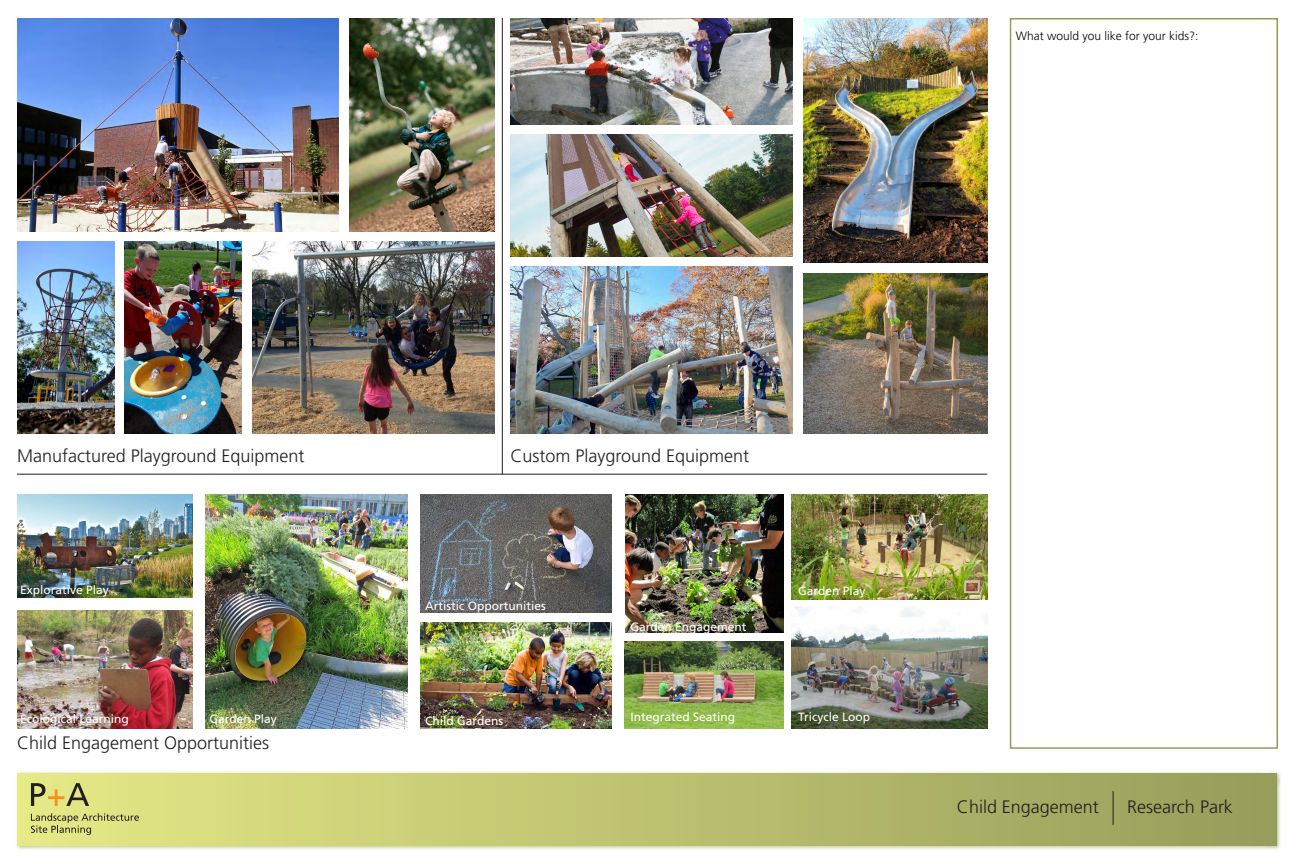
<style>
.page{position:relative;width:1296px;height:864px;background:#fff}
.page>*{position:absolute;margin:0;border:0;box-sizing:border-box;transform-origin:0 0}
.t1{font:300 18px "Frutiger";color:#231f20}
.t2{font:12px "Frutiger";color:#fff}
.t3{font:300 12px "Frutiger";color:#040503}
</style>
<div class="page">
<img style="left:16px;top:771px;width:1265px;height:15px">
<img style="left:16px;top:786px;width:16px;height:64px">
<img style="left:1265px;top:786px;width:16px;height:64px">
<img style="left:32px;top:845px;width:1233px;height:4px">
<img style="left:35px;top:845px;width:667px;height:1px">
<img style="left:701px;top:845px;width:558px;height:1px">
<div style="left:18px;top:774px;width:1259px;height:71px;background:linear-gradient(to right,#e5e987,#969c5b)"></div>
<hr style="left:1113px;top:791px;width:1px;height:34px;background:#231f20">
<svg style="left:31px;top:813px;width:108px;height:22px;background:#c4c674"></svg>
<svg style="left:31px;top:783px;width:58px;height:23px"></svg>
<img style="left:511px;top:266px;width:282px;height:167px">
<img style="left:252px;top:242px;width:242px;height:192px">
<img style="left:511px;top:18px;width:282px;height:107px">
<img style="left:350px;top:18px;width:144px;height:214px">
<img style="left:17px;top:18px;width:322px;height:214px">
<img style="left:804px;top:274px;width:183px;height:160px">
<img style="left:511px;top:134px;width:282px;height:122px">
<img style="left:17px;top:242px;width:97px;height:192px">
<img style="left:125px;top:242px;width:117px;height:192px">
<img style="left:804px;top:18px;width:183px;height:245px">
<hr style="left:502px;top:18px;width:1px;height:456px;background:#231f20">
<hr style="left:17px;top:474px;width:970px;height:1px;background:#231f20">
<img style="left:205px;top:495px;width:203px;height:233px">
<img style="left:626px;top:495px;width:157px;height:138px">
<img style="left:17px;top:611px;width:175px;height:117px">
<img style="left:421px;top:495px;width:191px;height:118px">
<img style="left:421px;top:623px;width:191px;height:105px">
<img style="left:17px;top:495px;width:175px;height:103px">
<img style="left:625px;top:641px;width:158px;height:87px">
<img style="left:791px;top:495px;width:196px;height:105px">
<img style="left:791px;top:606px;width:196px;height:122px">
<div style="left:1010px;top:18px;width:268px;height:731px;border:2px solid #99995b"></div>
<p class="t3" style="left:1016px;top:29px;width:184px">What would you like for your kids?:</p>
<p class="t1" style="left:17px;top:446px;width:289px">Manufactured Playground Equipment</p>
<p class="t1" style="left:511px;top:446px;width:240px">Custom Playground Equipment</p>
<p class="t2" style="left:20px;top:582px;width:90px">Explorative Play</p>
<p class="t2" style="left:425px;top:599px;width:122px">Artistic Opportunities</p>
<p class="t2" style="left:630px;top:619px;width:118px">Garden Engagement</p>
<p class="t2" style="left:20px;top:712px;width:110px">Ecological Learning</p>
<p class="t2" style="left:210px;top:712px;width:69px">Garden Play</p>
<p class="t2" style="left:425px;top:714px;width:80px">Child Gardens</p>
<p class="t2" style="left:630px;top:710px;width:106px">Integrated Seating</p>
<p class="t1" style="left:17px;top:732px;width:254px">Child Engagement Opportunities</p>
<p class="t2" style="left:798px;top:583px;width:69px">Garden Play</p>
<p class="t2" style="left:798px;top:710px;width:73px">Tricycle Loop</p>
<p class="t1" style="left:957px;top:797px;width:143px">Child Engagement</p>
<h1 class="t1" style="left:1127px;top:797px;width:107px">Research Park</h1>
</div>
